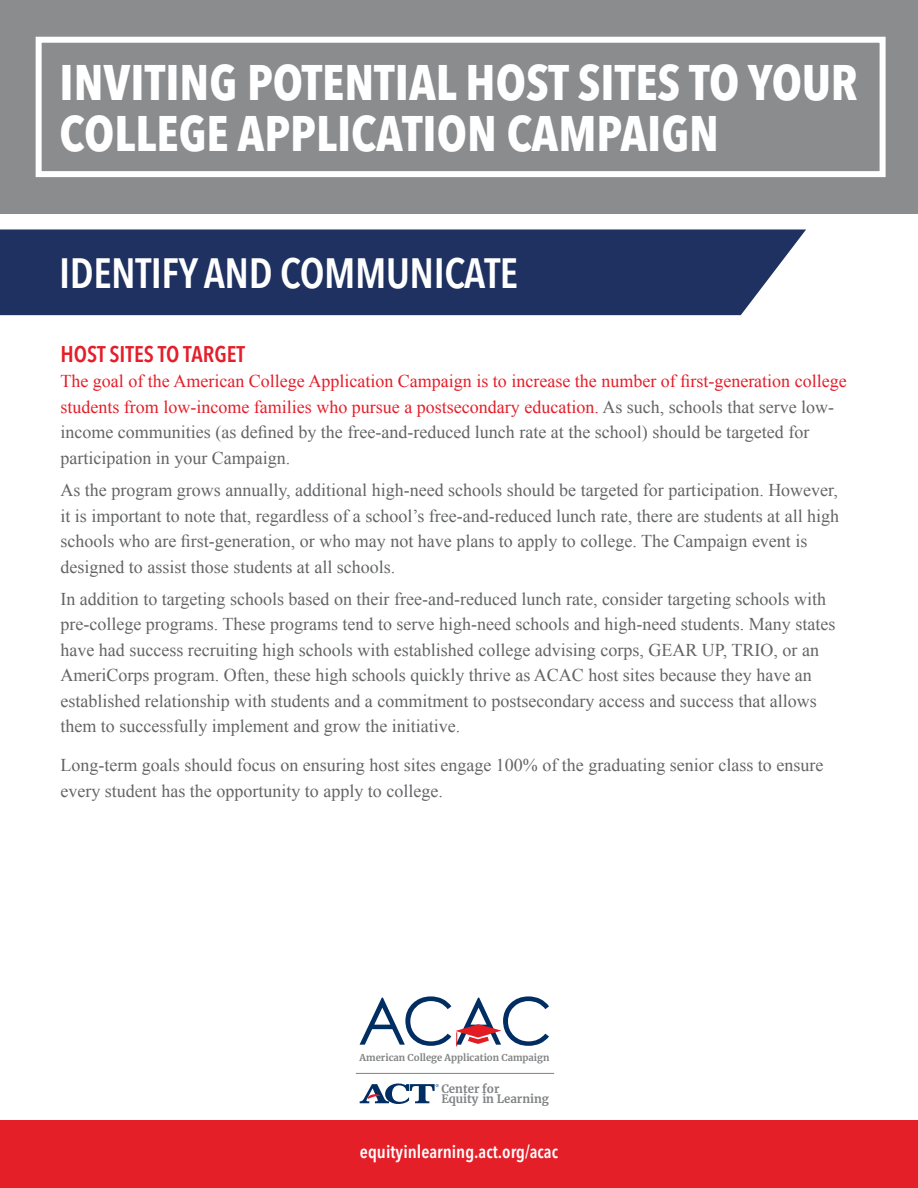
<style>
.page{position:relative;width:918px;height:1188px;background:#fff}
.page>*{position:absolute;margin:0;border:0;box-sizing:border-box;transform-origin:0 0}
.t1{font:700 condensed 49.5px/51px "Avenir Next LT Pro";color:#fff}
.t2{font:600 condensed 42px "Avenir Next LT Pro";letter-spacing:-.01em;color:#fff}
.t3{font:600 condensed 22.5px "Avenir Next LT Pro";color:#e41e2a}
.t4{font:18px/25.5px "Times New Roman";color:#636466}
.t5{font:18px/25.5px "Times New Roman";color:#e41e2a}
.t6{font:600 condensed 18px "Avenir Next LT Pro";color:#fff}
.t7{font:700 11.4px/10.5px "Merriweather";color:#808284}
.t8{font:700 9.45px "Merriweather";color:#808284}
.s1{color:#636466}
</style>
<div class="page">
<div style="left:0;top:0;width:918px;height:214px;background:#8a8c8e"></div>
<div style="left:36px;top:37px;width:850px;height:140px;border:6px solid #fff"></div>
<div style="left:0;top:229px;width:806px;height:86px;background:#1e3160"></div>
<div style="left:0;top:1120px;width:918px;height:68px;background:#e41f28"></div>
<svg style="left:360px;top:1083px;width:79px;height:21px"></svg>
<hr style="left:356px;top:1073px;width:198px;height:1px;background:#808284">
<svg style="left:360px;top:996px;width:189px;height:50px"></svg>
<h1 class="t1" style="left:60px;top:56px;width:800px">INVITING POTENTIAL HOST SITES TO YOUR<br>COLLEGE APPLICATION CAMPAIGN</h1>
<h2 class="t2" style="left:59px;top:248px;width:461px">IDENTIFY AND COMMUNICATE</h2>
<p class="t3" style="left:60px;top:340px;width:186px">HOST SITES TO TARGET</p>
<p class="t5" style="left:60px;top:368px;width:788px">The goal of the American College Application Campaign is to increase the number of first-generation college students from low-income families who pursue a postsecondary education. <span class="s1">As such, schools that serve low&shy;income communities (as defined by the free-and-reduced lunch rate at the school) should be targeted for participation in your Campaign.</span></p>
<p class="t4" style="left:60px;top:477px;width:780px">As the program grows annually, additional high-need schools should be targeted for participation. However, it is important to note that, regardless of a school’s free-and-reduced lunch rate, there are students at all high schools who are first-generation, or who may not have plans to apply to college. The Campaign event is designed to assist those students at all schools.</p>
<p class="t4" style="left:60px;top:586px;width:777px">In addition to targeting schools based on their free-and-reduced lunch rate, consider targeting schools with pre-college programs. These programs tend to serve high-need schools and high-need students. Many states have had success recruiting high schools with established college advising corps, GEAR UP, TRIO, or an AmeriCorps program. Often, these high schools quickly thrive as ACAC host sites because they have an established relationship with students and a commitment to postsecondary access and success that allows them to successfully implement and grow the initiative.</p>
<p class="t4" style="left:60px;top:752px;width:764px">Long-term goals should focus on ensuring host sites engage 100% of the graduating senior class to ensure every student has the opportunity to apply to college.</p>
<p class="t8" style="left:360px;top:1051px;width:191px">American College Application Campaign</p>
<p class="t7" style="left:441px;top:1083px;width:109px">Center for<br>Equity in Learning</p>
<p class="t6" style="left:360px;top:1141px;width:200px">equityinlearning.act.org/acac</p>
</div>
